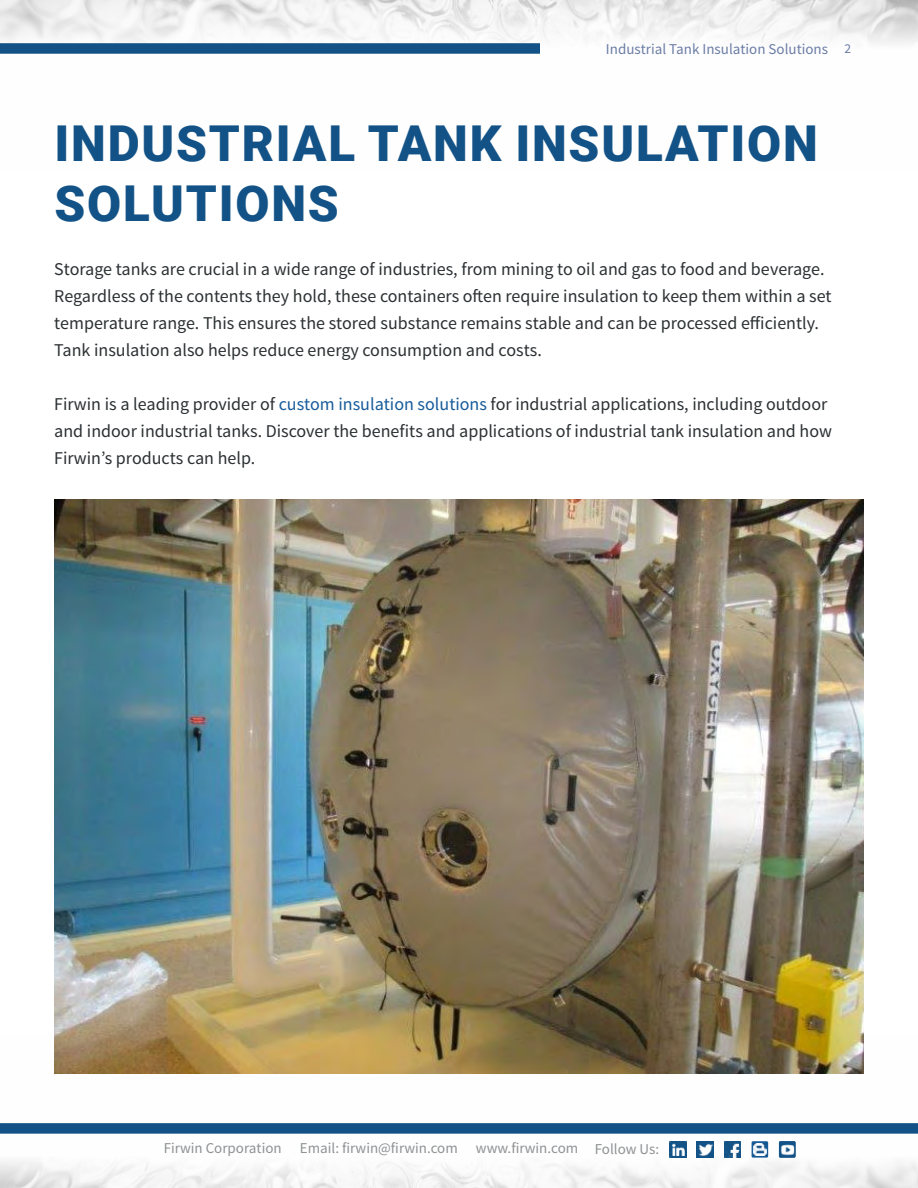
<style>
.page{position:relative;width:918px;height:1188px;background:#fff}
.page>*{position:absolute;margin:0;border:0;box-sizing:border-box;transform-origin:0 0}
.t1{font:900 49.5px/60px "Roboto";letter-spacing:.035em;color:#135286}
.t2{font:18px/27px "Source Sans Pro";color:#2b3032}
.t3{font:15px "Source Sans Pro";color:#8f9193}
.t4{font:15px "Source Sans Pro";color:#6a7ca5}
.t5{font:13.5px "Source Sans Pro";color:#6a7ca5}
.s1{color:#165b9a}
</style>
<div class="page">
<img style="left:0;top:1073px;width:918px;height:115px">
<img style="left:0;top:0;width:918px;height:44px">
<div style="left:0;top:43px;width:540px;height:11px;background:#135286"></div>
<div style="left:0;top:1123px;width:918px;height:11px;background:#135286"></div>
<img style="left:669px;top:1141px;width:17px;height:17px">
<img style="left:697px;top:1141px;width:16px;height:17px">
<img style="left:724px;top:1141px;width:17px;height:17px">
<img style="left:779px;top:1141px;width:17px;height:17px">
<svg style="left:752px;top:1141px;width:16px;height:17px"></svg>
<svg style="left:754px;top:1143px;width:12px;height:13px"></svg>
<img style="left:54px;top:500px;width:810px;height:573px">
<p class="t4" style="left:606px;top:39px;width:224px">Industrial Tank Insulation Solutions</p>
<p class="t5" style="left:844px;top:40px;width:8px">2</p>
<p class="t1" style="left:55px;top:111px;width:765px">INDUSTRIAL TANK INSULATION<br>SOLUTIONS</p>
<p class="t2" style="left:54px;top:255px;width:779px">Storage tanks are crucial in a wide range of industries, from mining to oil and gas to food and beverage.<br>Regardless of the contents they hold, these containers often require insulation to keep them within a set temperature range. This ensures the stored substance remains stable and can be processed efficiently.<br>Tank insulation also helps reduce energy consumption and costs.</p>
<p class="t2" style="left:54px;top:390px;width:779px">Firwin is a leading provider of <span class="s1">custom insulation solutions</span> for industrial applications, including outdoor and indoor industrial tanks. Discover the benefits and applications of industrial tank insulation and how<br>Firwin’s products can help.</p>
<p class="t3" style="left:164px;top:1139px;width:416px">Firwin Corporation Email: firwin@firwin.com www.firwin.com</p>
<p class="t3" style="left:595px;top:1139px;width:66px">Follow Us:</p>
</div>
